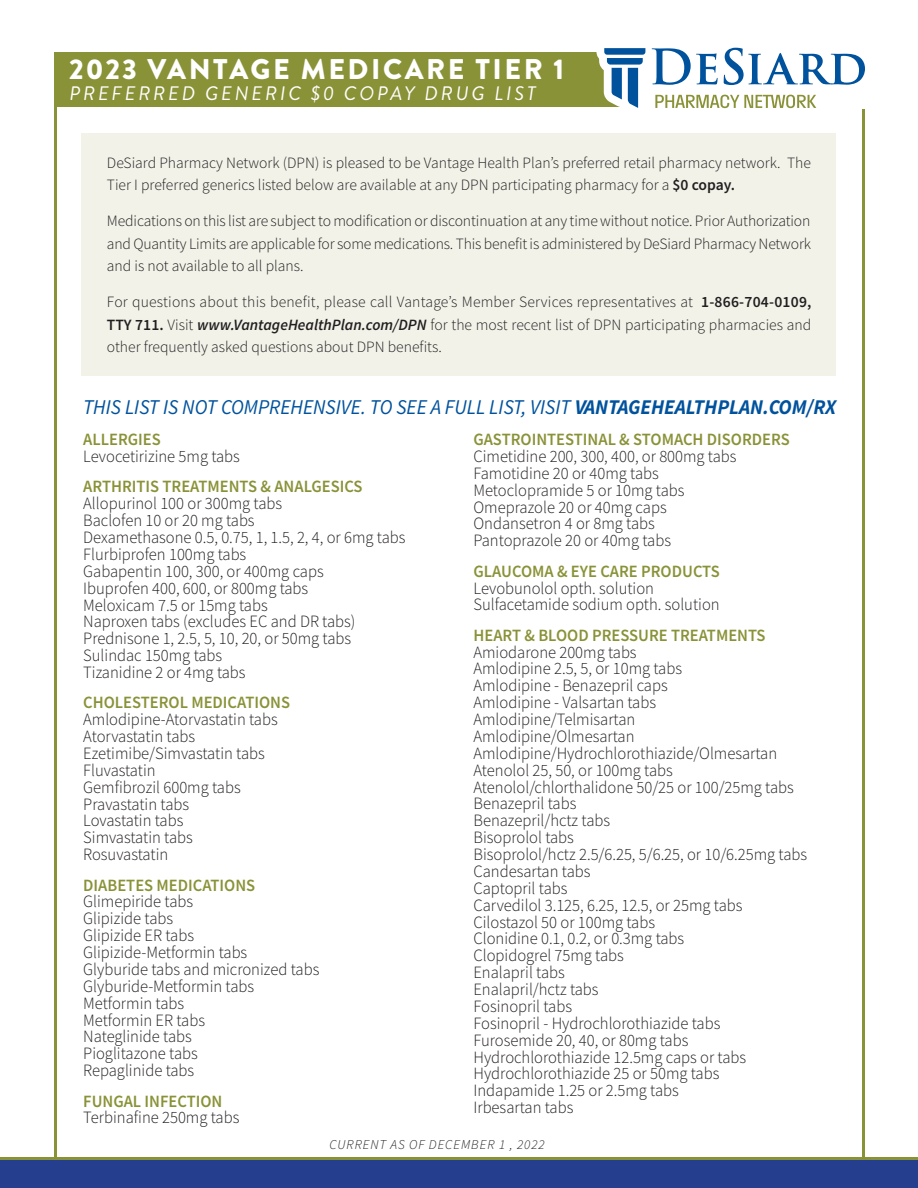
<style>
.page{position:relative;width:918px;height:1188px;background:#fff}
.page>*{position:absolute;margin:0;border:0;box-sizing:border-box;transform-origin:0 0}
.t1{font:900 28.5px "Brandon Grotesque";letter-spacing:.09em;color:#fff}
.t2{font:italic 21px "Source Sans Pro";color:#01529d;scale:.96 1}
.t3{font:italic 19.5px "Brandon Grotesque";letter-spacing:.15em;color:#fff}
.t4{font:300 17.25px/16.8px "Source Sans Pro";color:#231f20;scale:.96 1}
.t5{font:600 17.25px "Source Sans Pro";color:#8a9237;scale:.96 1}
.t6{font:300 15.75px/22.5px "Source Sans Pro";color:#231f20;text-align:justify}
.t7{font:italic 300 13.5px "Source Sans Pro";letter-spacing:.07em;color:#231f20}
.s1{font-weight:600}
.s2{font-weight:600;font-style:italic}
.s3{font-weight:700}
</style>
<div class="page">
<div style="left:54px;top:52px;width:584px;height:55px;background:#8a9237"></div>
<svg style="left:596px;top:47px;width:269px;height:62px"></svg>
<div style="left:0;top:1157px;width:918px;height:31px;background:#8a9237"></div>
<div style="left:0;top:1160px;width:918px;height:28px;background:#253f8e"></div>
<hr style="left:54px;top:97px;width:2px;height:1063px;background:#8a9237">
<hr style="left:862px;top:109px;width:3px;height:1051px;background:#8a9237">
<div style="left:82px;top:133px;width:754px;height:243px;background:#f2f2e9"></div>
<h1 class="t1" style="left:69px;top:49px;width:496px">2023 VANTAGE MEDICARE TIER 1</h1>
<p class="t3" style="left:69px;top:80px;width:468px">PREFERRED GENERIC $0 COPAY DRUG LIST</p>
<p class="t6" style="left:107px;top:151px;width:706px">DeSiard Pharmacy Network (DPN) is pleased to be Vantage Health Plan’s preferred retail pharmacy network. The<br>Tier I preferred generics listed below are available at any DPN participating pharmacy for a <span class="s1">$0 copay.</span></p>
<p class="t6" style="left:107px;top:210px;width:706px">Medications on this list are subject to modification or discontinuation at any time without notice. Prior Authorization and Quantity Limits are applicable for some medications. This benefit is administered by DeSiard Pharmacy Network and is not available to all plans.</p>
<p class="t6" style="left:107px;top:291px;width:706px">For questions about this benefit, please call Vantage’s Member Services representatives at <span class="s1">1-866-704-0109, TTY 711.</span> Visit <span class="s2">www.VantageHealthPlan.com/DPN</span> for the most recent list of DPN participating pharmacies and other frequently asked questions about DPN benefits.</p>
<p class="t2" style="left:83px;top:394px;width:786px">THIS LIST IS NOT COMPREHENSIVE. TO SEE A FULL LIST, VISIT <span class="s3">VANTAGEHEALTHPLAN.COM/RX</span></p>
<p class="t5" style="left:83px;top:428px;width:82px">ALLERGIES</p>
<p class="t4" style="left:83px;top:448px;width:165px">Levocetirizine 5mg tabs</p>
<p class="t5" style="left:83px;top:475px;width:293px">ARTHRITIS TREATMENTS &amp; ANALGESICS</p>
<p class="t4" style="left:83px;top:495px;width:337px">Allopurinol 100 or 300mg tabs<br>Baclofen 10 or 20 mg tabs<br>Dexamethasone 0.5, 0.75, 1, 1.5, 2, 4, or 6mg tabs<br>Flurbiprofen 100mg tabs<br>Gabapentin 100, 300, or 400mg caps<br>Ibuprofen 400, 600, or 800mg tabs<br>Meloxicam 7.5 or 15mg tabs<br>Naproxen tabs (excludes EC and DR tabs)<br>Prednisone 1, 2.5, 5, 10, 20, or 50mg tabs<br>Sulindac 150mg tabs<br>Tizanidine 2 or 4mg tabs</p>
<p class="t5" style="left:83px;top:691px;width:217px">CHOLESTEROL MEDICATIONS</p>
<p class="t4" style="left:83px;top:711px;width:204px">Amlodipine-Atorvastatin tabs<br>Atorvastatin tabs<br>Ezetimibe/Simvastatin tabs<br>Fluvastatin<br>Gemfibrozil 600mg tabs<br>Pravastatin tabs<br>Lovastatin tabs<br>Simvastatin tabs<br>Rosuvastatin</p>
<p class="t5" style="left:83px;top:874px;width:181px">DIABETES MEDICATIONS</p>
<p class="t4" style="left:83px;top:893px;width:247px">Glimepiride tabs<br>Glipizide tabs<br>Glipizide ER tabs<br>Glipizide-Metformin tabs<br>Glyburide tabs and micronized tabs<br>Glyburide-Metformin tabs<br>Metformin tabs<br>Metformin ER tabs<br>Nateglinide tabs<br>Pioglitazone tabs<br>Repaglinide tabs</p>
<p class="t5" style="left:83px;top:1089px;width:147px">FUNGAL INFECTION</p>
<p class="t4" style="left:83px;top:1109px;width:164px">Terbinafine 250mg tabs</p>
<p class="t5" style="left:473px;top:428px;width:331px">GASTROINTESTINAL &amp; STOMACH DISORDERS</p>
<p class="t4" style="left:473px;top:448px;width:276px">Cimetidine 200, 300, 400, or 800mg tabs<br>Famotidine 20 or 40mg tabs<br>Metoclopramide 5 or 10mg tabs<br>Omeprazole 20 or 40mg caps<br>Ondansetron 4 or 8mg tabs<br>Pantoprazole 20 or 40mg tabs</p>
<p class="t5" style="left:473px;top:560px;width:258px">GLAUCOMA &amp; EYE CARE PRODUCTS</p>
<p class="t4" style="left:473px;top:579px;width:258px">Levobunolol opth. solution<br>Sulfacetamide sodium opth. solution</p>
<p class="t5" style="left:473px;top:624px;width:306px">HEART &amp; BLOOD PRESSURE TREATMENTS</p>
<p class="t4" style="left:473px;top:644px;width:349px">Amiodarone 200mg tabs<br>Amlodipine 2.5, 5, or 10mg tabs<br>Amlodipine - Benazepril caps<br>Amlodipine - Valsartan tabs<br>Amlodipine/Telmisartan<br>Amlodipine/Olmesartan<br>Amlodipine/Hydrochlorothiazide/Olmesartan<br>Atenolol 25, 50, or 100mg tabs<br>Atenolol/chlorthalidone 50/25 or 100/25mg tabs<br>Benazepril tabs<br>Benazepril/hctz tabs<br>Bisoprolol tabs<br>Bisoprolol/hctz 2.5/6.25, 5/6.25, or 10/6.25mg tabs<br>Candesartan tabs<br>Captopril tabs<br>Carvedilol 3.125, 6.25, 12.5, or 25mg tabs<br>Cilostazol 50 or 100mg tabs<br>Clonidine 0.1, 0.2, or 0.3mg tabs<br>Clopidogrel 75mg tabs<br>Enalapril tabs<br>Enalapril/hctz tabs<br>Fosinopril tabs<br>Fosinopril - Hydrochlorothiazide tabs<br>Furosemide 20, 40, or 80mg tabs<br>Hydrochlorothiazide 12.5mg caps or tabs<br>Hydrochlorothiazide 25 or 50mg tabs<br>Indapamide 1.25 or 2.5mg tabs<br>Irbesartan tabs</p>
<p class="t7" style="left:329px;top:1136px;width:217px">CURRENT AS OF DECEMBER 1 , 2022</p>
</div>
